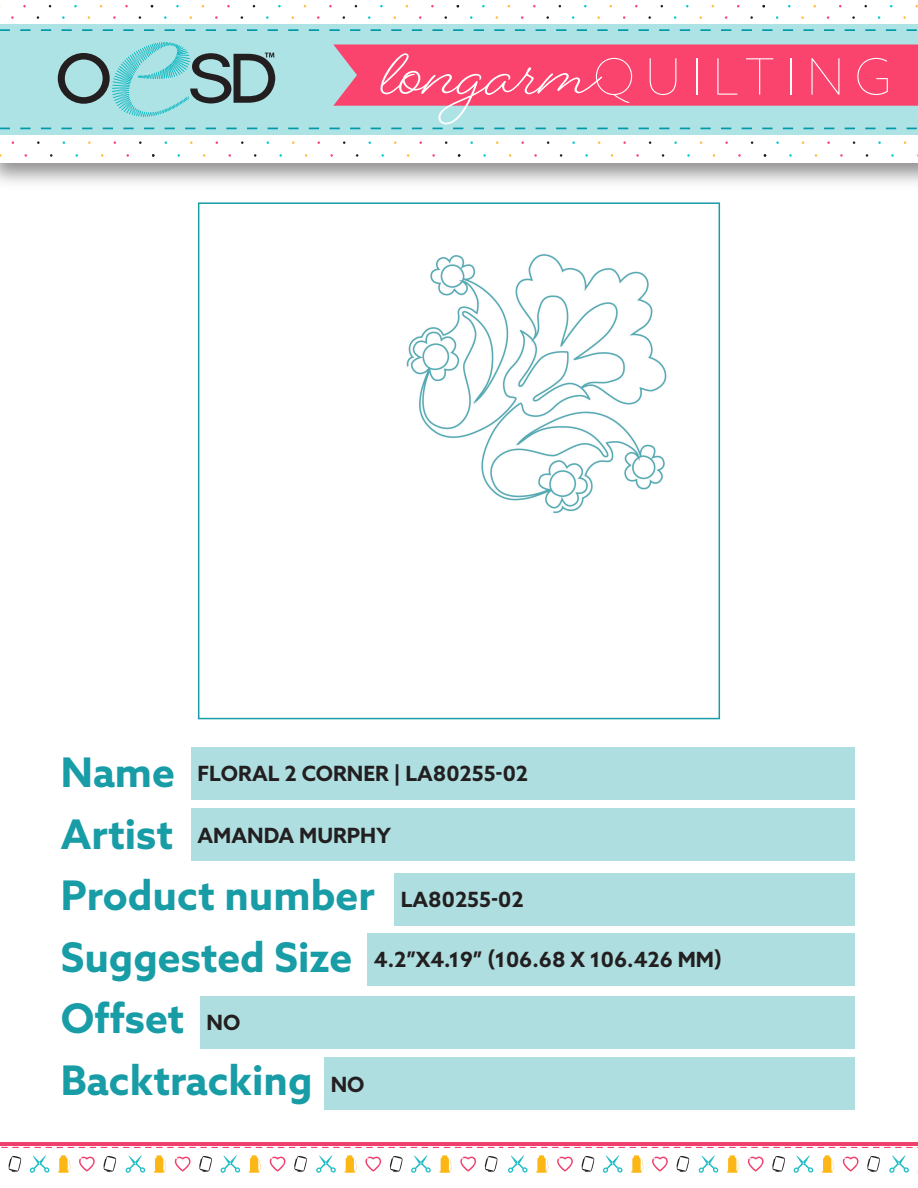
<style>
.page{position:relative;width:918px;height:1188px;background:#fff}
.page>*{position:absolute;margin:0;border:0;box-sizing:border-box;transform-origin:0 0}
.t1{font:100 50.25px "Azo Sans";letter-spacing:.2em;color:#fff}
.t2{font:700 40.8px/61.5px "Azo Sans";color:#189ca6}
.t3{font:700 21px "Azo Sans";color:#231f20}
</style>
<div class="page">
<img style="left:406px;top:254px;width:261px;height:260px">
<div style="left:198px;top:202px;width:522px;height:517px;border:2px solid #189ca6"></div>
<div style="left:0;top:24px;width:918px;height:110px;background:#aee3e5"></div>
<svg style="left:0;top:29px;width:917px;height:2px"></svg>
<svg style="left:0;top:128px;width:330px;height:2px"></svg>
<svg style="left:57px;top:42px;width:219px;height:75px"></svg>
<svg style="left:330px;top:44px;width:588px;height:86px"></svg>
<svg style="left:8px;top:1156px;width:13px;height:16px"></svg>
<svg style="left:58px;top:1155px;width:13px;height:18px"></svg>
<svg style="left:79px;top:1157px;width:16px;height:15px"></svg>
<svg style="left:30px;top:1155px;width:19px;height:18px"></svg>
<svg style="left:103px;top:1156px;width:13px;height:16px"></svg>
<svg style="left:154px;top:1155px;width:12px;height:18px"></svg>
<svg style="left:175px;top:1157px;width:16px;height:15px"></svg>
<svg style="left:126px;top:1155px;width:19px;height:18px"></svg>
<svg style="left:199px;top:1156px;width:13px;height:16px"></svg>
<svg style="left:248px;top:1155px;width:13px;height:18px"></svg>
<svg style="left:270px;top:1157px;width:16px;height:15px"></svg>
<svg style="left:221px;top:1155px;width:19px;height:18px"></svg>
<svg style="left:294px;top:1156px;width:13px;height:16px"></svg>
<svg style="left:344px;top:1155px;width:13px;height:18px"></svg>
<svg style="left:365px;top:1157px;width:16px;height:15px"></svg>
<svg style="left:316px;top:1155px;width:20px;height:18px"></svg>
<svg style="left:390px;top:1156px;width:13px;height:16px"></svg>
<svg style="left:439px;top:1155px;width:13px;height:18px"></svg>
<svg style="left:460px;top:1157px;width:16px;height:15px"></svg>
<svg style="left:411px;top:1155px;width:20px;height:18px"></svg>
<svg style="left:485px;top:1156px;width:13px;height:16px"></svg>
<hr style="left:0;top:1142px;width:502px;height:3px;background:#ef406d">
<svg style="left:1px;top:1147px;width:494px;height:1px"></svg>
<svg style="left:536px;top:1155px;width:13px;height:18px"></svg>
<svg style="left:557px;top:1157px;width:16px;height:15px"></svg>
<svg style="left:508px;top:1155px;width:20px;height:18px"></svg>
<svg style="left:581px;top:1156px;width:13px;height:16px"></svg>
<svg style="left:631px;top:1155px;width:13px;height:18px"></svg>
<svg style="left:652px;top:1157px;width:16px;height:15px"></svg>
<svg style="left:603px;top:1155px;width:20px;height:18px"></svg>
<svg style="left:676px;top:1156px;width:13px;height:16px"></svg>
<svg style="left:727px;top:1155px;width:12px;height:18px"></svg>
<svg style="left:748px;top:1157px;width:16px;height:15px"></svg>
<svg style="left:699px;top:1155px;width:19px;height:18px"></svg>
<svg style="left:772px;top:1156px;width:13px;height:16px"></svg>
<svg style="left:822px;top:1155px;width:12px;height:18px"></svg>
<svg style="left:843px;top:1157px;width:16px;height:15px"></svg>
<svg style="left:794px;top:1155px;width:19px;height:18px"></svg>
<svg style="left:867px;top:1156px;width:13px;height:16px"></svg>
<svg style="left:889px;top:1155px;width:20px;height:18px"></svg>
<hr style="left:500px;top:1142px;width:418px;height:3px;background:#ef406d">
<svg style="left:499px;top:1147px;width:419px;height:1px"></svg>
<div style="left:191px;top:747px;width:664px;height:53px;background:#aedee0"></div>
<div style="left:191px;top:808px;width:664px;height:53px;background:#aedee0"></div>
<div style="left:394px;top:873px;width:461px;height:52px;background:#aedee0"></div>
<div style="left:367px;top:933px;width:488px;height:52px;background:#aedee0"></div>
<div style="left:200px;top:996px;width:655px;height:52px;background:#aedee0"></div>
<div style="left:324px;top:1057px;width:531px;height:53px;background:#aedee0"></div>
<h1 class="t1" style="left:593px;top:45px;width:300px">QUILTING</h1>
<h2 class="t2" style="left:61px;top:741px;width:315px">Name<br>Artist<br>Product number<br>Suggested Size<br>Offset<br>Backtracking</h2>
<p class="t3" style="left:198px;top:760px;width:332px">FLORAL 2 CORNER | LA80255-02</p>
<p class="t3" style="left:198px;top:822px;width:195px">AMANDA MURPHY</p>
<p class="t3" style="left:401px;top:886px;width:124px">LA80255-02</p>
<p class="t3" style="left:374px;top:946px;width:350px">4.2”X4.19” (106.68 X 106.426 MM)</p>
<p class="t3" style="left:207px;top:1009px;width:35px">NO</p>
<p class="t3" style="left:331px;top:1070px;width:35px">NO</p>
</div>
